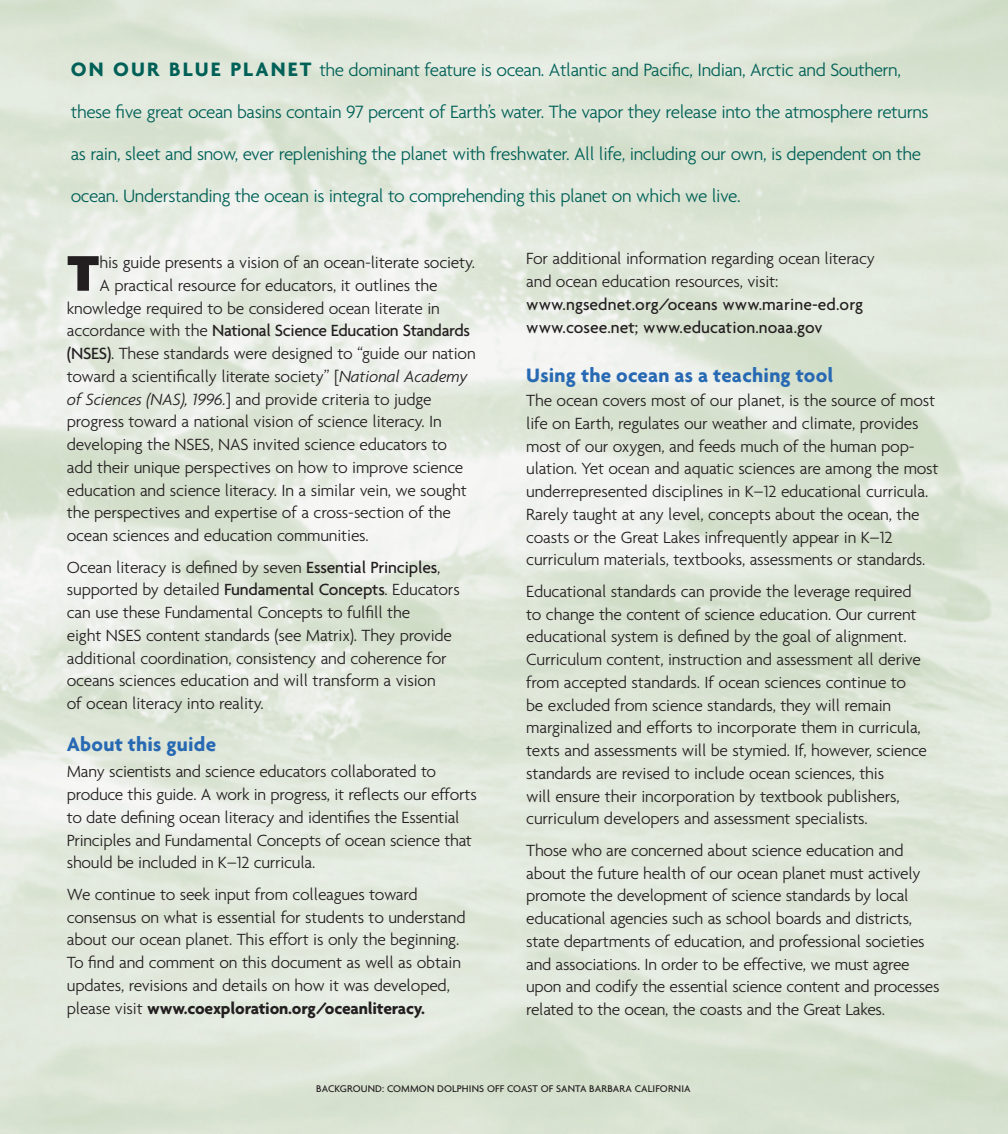
<style>
.page{position:relative;width:1008px;height:1134px;background:#fff}
.page>*{position:absolute;margin:0;border:0;box-sizing:border-box;transform-origin:0 0}
.t1{font:900 54.25px "Agenda";color:#231f20}
.t2{font:700 21px "Agenda";letter-spacing:.01em;color:#2869b3}
.t3{font:300 19.25px/42px "Agenda";letter-spacing:-.02em;color:#006057}
.t4{font:300 17.5px/22.8px "Agenda";letter-spacing:-.01em;color:#231f20}
.t5{font:500 17.5px/22.8px "Agenda";color:#231f20}
.t6{font:500 17.5px "Agenda";letter-spacing:-.02em;color:#231f20}
.t7{font:500 10.5px "Agenda";letter-spacing:.01em;color:#231f20}
.s1{font-weight:700;font-size:21px}
.s2{font-weight:300}
.s3{font-weight:500}
.s4{font-style:italic}
.s5{font-weight:700}
</style>
<div class="page">
<p class="t3" style="left:71px;top:48px;width:859px"><span class="s1">ON OUR BLUE PLANET</span> the dominant feature is ocean. Atlantic and Pacific, Indian, Arctic and Southern, these five great ocean basins contain 97 percent of Earth’s water. The vapor they release into the atmosphere returns as rain, sleet and snow, ever replenishing the planet with freshwater. All life, including our own, is dependent on the ocean. Understanding the ocean is integral to comprehending this planet on which we live.</p>
<h1 class="t1" style="left:67px;top:240px;width:34px">T</h1>
<p class="t4" style="left:99px;top:251px;width:377px">his guide presents a vision of an ocean-literate society.</p>
<p class="t4" style="left:99px;top:273px;width:340px">A practical resource for educators, it outlines the</p>
<p class="t4" style="left:67px;top:296px;width:375px">knowledge required to be considered ocean literate in</p>
<p class="t6" style="left:67px;top:320px;width:405px"><span class="s2">accordance with the</span> National Science Education Standards</p>
<p class="t4" style="left:67px;top:342px;width:410px"><span class="s3">(NSES)</span>. These standards were designed to “guide our nation</p>
<p class="t4" style="left:67px;top:364px;width:402px">toward a scientifically literate society” [<span class="s4">National Academy</span></p>
<p class="t4" style="left:67px;top:387px;width:366px"><span class="s4">of Sciences (NAS), 1996.</span>] and provide criteria to judge</p>
<p class="t4" style="left:67px;top:410px;width:377px">progress toward a national vision of science literacy. In</p>
<p class="t4" style="left:67px;top:433px;width:382px">developing the NSES, NAS invited science educators to</p>
<p class="t4" style="left:67px;top:455px;width:398px">add their unique perspectives on how to improve science</p>
<p class="t4" style="left:67px;top:478px;width:402px">education and science literacy. In a similar vein, we sought</p>
<p class="t4" style="left:67px;top:501px;width:386px">the perspectives and expertise of a cross-section of the</p>
<p class="t4" style="left:67px;top:524px;width:304px">ocean sciences and education communities.</p>
<p class="t4" style="left:67px;top:555px;width:395px">Ocean literacy is defined by seven <span class="s3">Essential Principles</span>, supported by detailed <span class="s3">Fundamental Concepts</span>. Educators can use these Fundamental Concepts to fulfill the<br>eight NSES content standards (see Matrix). They provide additional coordination, consistency and coherence for oceans sciences education and will transform a vision<br>of ocean literacy into reality.</p>
<p class="t2" style="left:67px;top:731px;width:151px">About this guide</p>
<p class="t4" style="left:67px;top:760px;width:412px">Many scientists and science educators collaborated to produce this guide. A work in progress, it reflects our efforts to date defining ocean literacy and identifies the Essential Principles and Fundamental Concepts of ocean science that should be included in K–12 curricula.</p>
<p class="t4" style="left:67px;top:882px;width:400px">We continue to seek input from colleagues toward consensus on what is essential for students to understand about our ocean planet. This effort is only the beginning.<br>To find and comment on this document as well as obtain updates, revisions and details on how it was developed, please visit <span class="s5">www.coexploration.org/oceanliteracy.</span></p>
<p class="t4" style="left:526px;top:247px;width:350px">For additional information regarding ocean literacy and ocean education resources, visit:</p>
<p class="t5" style="left:526px;top:293px;width:338px">www.ngsednet.org/oceans www.marine-ed.org www.cosee.net; www.education.noaa.gov</p>
<p class="t2" style="left:526px;top:362px;width:309px">Using the ocean as a teaching tool</p>
<p class="t4" style="left:526px;top:389px;width:414px">The ocean covers most of our planet, is the source of most life on Earth, regulates our weather and climate, provides most of our oxygen, and feeds much of the human pop&shy;ulation. Yet ocean and aquatic sciences are among the most underrepresented disciplines in K–12 educational curricula.<br>Rarely taught at any level, concepts about the ocean, the coasts or the Great Lakes infrequently appear in K–12 curriculum materials, textbooks, assessments or standards.</p>
<p class="t4" style="left:526px;top:580px;width:402px">Educational standards can provide the leverage required to change the content of science education. Our current educational system is defined by the goal of alignment.<br>Curriculum content, instruction and assessment all derive from accepted standards. If ocean sciences continue to be excluded from science standards, they will remain marginalized and efforts to incorporate them in curricula, texts and assessments will be stymied. If, however, science standards are revised to include ocean sciences, this<br>will ensure their incorporation by textbook publishers, curriculum developers and assessment specialists.</p>
<p class="t4" style="left:526px;top:839px;width:415px">Those who are concerned about science education and about the future health of our ocean planet must actively promote the development of science standards by local educational agencies such as school boards and districts, state departments of education, and professional societies and associations. In order to be effective, we must agree upon and codify the essential science content and processes related to the ocean, the coasts and the Great Lakes.</p>
<p class="t7" style="left:316px;top:1082px;width:376px">BACKGROUND: COMMON DOLPHINS OFF COAST OF SANTA BARBARA CALIFORNIA</p>
</div>
